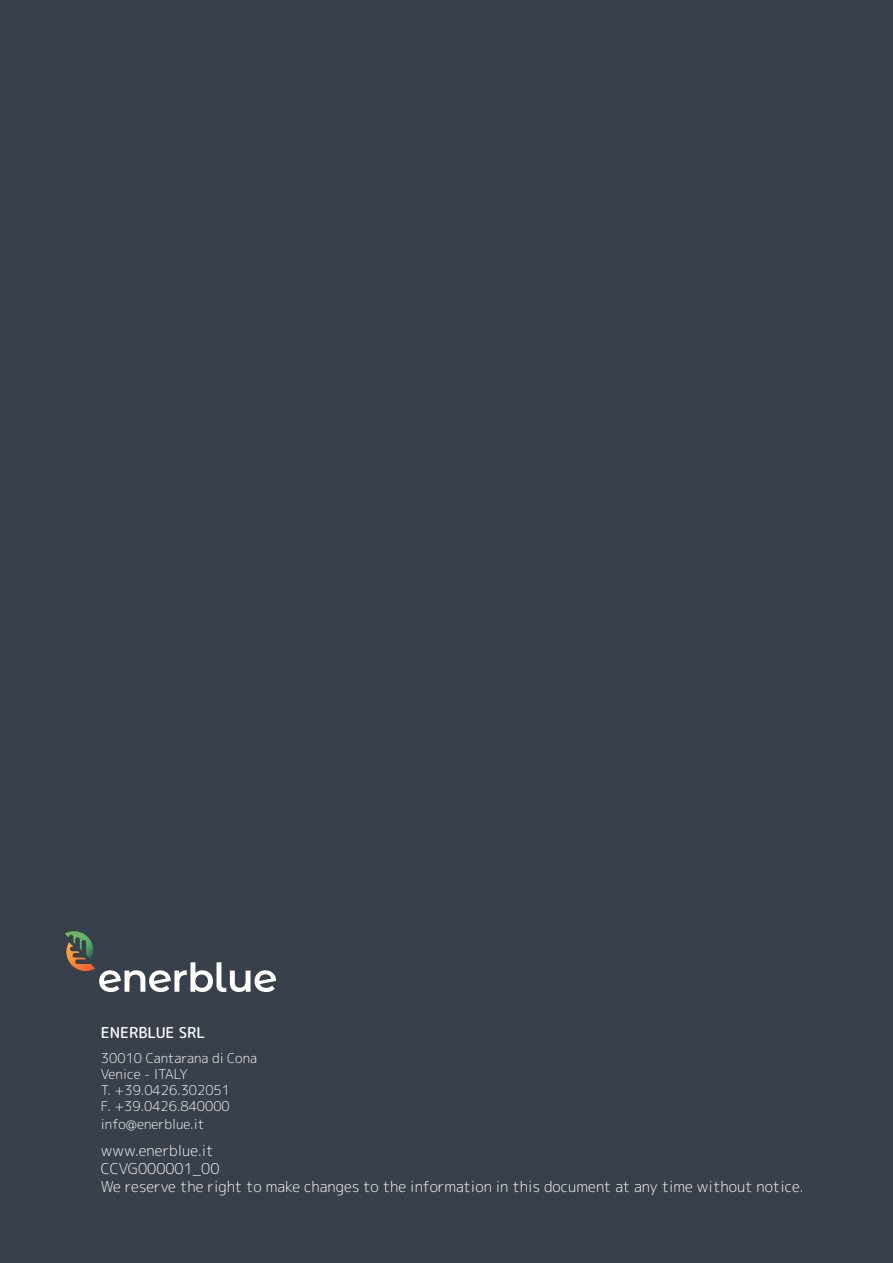
<style>
.page{position:relative;width:893px;height:1263px;background:#37404b}
.page>*{position:absolute;margin:0;border:0;box-sizing:border-box;transform-origin:0 0}
.t1{font:300 15px "Rounded Mplus 1 c";color:#fff}
.t2{font:500 15px "Rounded Mplus 1 c";color:#fff}
.t3{font:300 13.5px "Rounded Mplus 1 c";color:#fff}
</style>
<div class="page">
<svg style="left:65px;top:931px;width:211px;height:61px"></svg>
<p class="t2" style="left:101px;top:1022px;width:106px">ENERBLUE SRL</p>
<p class="t3" style="left:101px;top:1048px;width:158px">30010 Cantarana di Cona</p>
<p class="t3" style="left:101px;top:1064px;width:88px">Venice - ITALY</p>
<p class="t3" style="left:101px;top:1081px;width:131px">T. +39.0426.302051</p>
<p class="t3" style="left:101px;top:1097px;width:130px">F. +39.0426.840000</p>
<p class="t3" style="left:101px;top:1115px;width:105px">info@enerblue.it</p>
<p class="t1" style="left:101px;top:1140px;width:114px">www.enerblue.it</p>
<p class="t1" style="left:101px;top:1158px;width:120px">CCVG000001_00</p>
<p class="t1" style="left:101px;top:1176px;width:704px">We reserve the right to make changes to the information in this document at any time without notice.</p>
</div>
